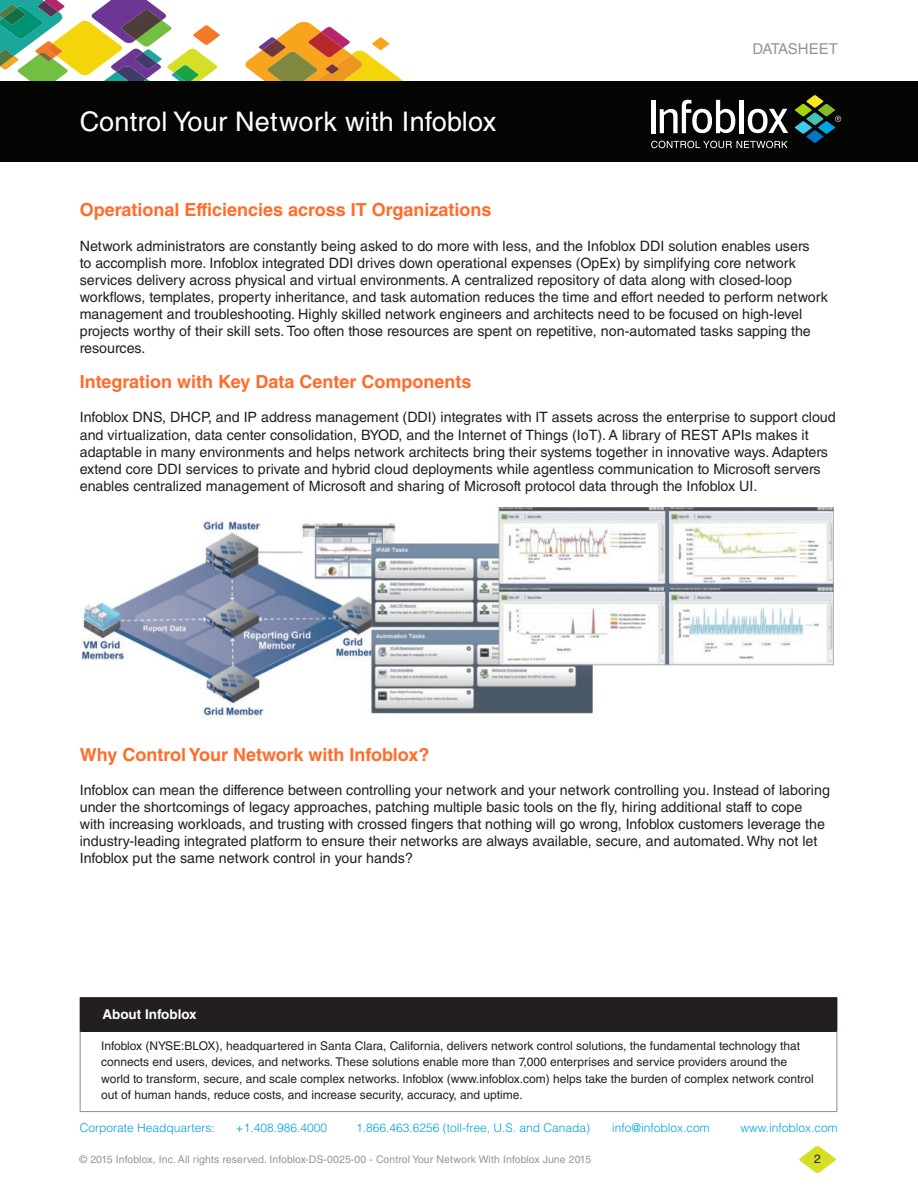
<style>
.page{position:relative;width:918px;height:1188px;background:#fff}
.page>*{position:absolute;margin:0;border:0;box-sizing:border-box;transform-origin:0 0}
.t1{font:27px "Helvetica LT Std";letter-spacing:.01em;color:#fff}
.t2{font:700 18px "Helvetica LT Std";color:#ff6c2b}
.t3{font:15px "Helvetica LT Std";letter-spacing:-.01em;color:#939598}
.t4{font:14.25px/17.1px "Helvetica LT Std";color:#231f20}
.t5{font:700 13.5px "Helvetica LT Std";color:#fff}
.t6{font:12px/16.5px "Helvetica LT Std";color:#231f20}
.t7{font:300 12px "Helvetica LT Std";color:#00a2df}
.t8{font:12px "Helvetica LT Std";color:#231f20}
.t9{font:10.5px "Helvetica LT Std";letter-spacing:.01em;color:#969697}
</style>
<div class="page">
<svg style="left:0;top:0;width:220px;height:81px"></svg>
<svg style="left:245px;top:22px;width:158px;height:59px"></svg>
<div style="left:0;top:81px;width:918px;height:81px;background:#050504"></div>
<svg style="left:799px;top:1146px;width:37px;height:27px"></svg>
<hr style="left:740px;top:100px;width:4px;height:33px;background:#fff">
<hr style="left:651px;top:100px;width:4px;height:33px;background:#fff">
<svg style="left:660px;top:100px;width:75px;height:33px"></svg>
<svg style="left:748px;top:109px;width:40px;height:24px"></svg>
<svg style="left:651px;top:141px;width:137px;height:7px"></svg>
<svg style="left:795px;top:95px;width:46px;height:48px"></svg>
<div style="left:80px;top:998px;width:757px;height:33px;background:#231f20"></div>
<hr style="left:80px;top:1031px;width:1px;height:80px;background:#8f8f8f">
<hr style="left:837px;top:1031px;width:1px;height:80px;background:#8f8f8f">
<hr style="left:80px;top:1111px;width:757px;height:1px;background:#8f8f8f">
<hr style="left:80px;top:997px;width:757px;height:1px;background:#231f20">
<hr style="left:837px;top:998px;width:1px;height:33px;background:#231f20">
<img style="left:81px;top:508px;width:753px;height:211px">
<h1 class="t1" style="left:80px;top:106px;width:418px">Control Your Network with Infoblox</h1>
<p class="t3" style="left:752px;top:41px;width:87px">DATASHEET</p>
<p class="t2" style="left:80px;top:199px;width:413px">Operational Efficiencies across IT Organizations</p>
<p class="t4" style="left:80px;top:237px;width:750px">Network administrators are constantly being asked to do more with less, and the Infoblox DDI solution enables users<br>to accomplish more. Infoblox integrated DDI drives down operational expenses (OpEx) by simplifying core network services delivery across physical and virtual environments. A centralized repository of data along with closed-loop workflows, templates, property inheritance, and task automation reduces the time and effort needed to perform network management and troubleshooting. Highly skilled network engineers and architects need to be focused on high-level projects worthy of their skill sets. Too often those resources are spent on repetitive, non-automated tasks sapping the resources.</p>
<p class="t2" style="left:80px;top:371px;width:393px">Integration with Key Data Center Components</p>
<p class="t4" style="left:80px;top:409px;width:758px">Infoblox DNS, DHCP, and IP address management (DDI) integrates with IT assets across the enterprise to support cloud and virtualization, data center consolidation, BYOD, and the Internet of Things (IoT). A library of REST APIs makes it adaptable in many environments and helps network architects bring their systems together in innovative ways. Adapters extend core DDI services to private and hybrid cloud deployments while agentless communication to Microsoft servers enables centralized management of Microsoft and sharing of Microsoft protocol data through the Infoblox UI.</p>
<p class="t2" style="left:80px;top:744px;width:351px">Why Control Your Network with Infoblox?</p>
<p class="t4" style="left:80px;top:781px;width:752px">Infoblox can mean the difference between controlling your network and your network controlling you. Instead of laboring under the shortcomings of legacy approaches, patching multiple basic tools on the fly, hiring additional staff to cope with increasing workloads, and trusting with crossed fingers that nothing will go wrong, Infoblox customers leverage the industry-leading integrated platform to ensure their networks are always available, secure, and automated. Why not let Infoblox put the same network control in your hands?</p>
<p class="t5" style="left:102px;top:1006px;width:96px">About Infoblox</p>
<p class="t6" style="left:101px;top:1037px;width:714px">Infoblox (NYSE:BLOX), headquartered in Santa Clara, California, delivers network control solutions, the fundamental technology that connects end users, devices, and networks. These solutions enable more than 7,000 enterprises and service providers around the world to transform, secure, and scale complex networks. Infoblox (www.infoblox.com) helps take the burden of complex network control out of human hands, reduce costs, and increase security, accuracy, and uptime.</p>
<p class="t7" style="left:80px;top:1120px;width:136px">Corporate Headquarters:</p>
<p class="t7" style="left:236px;top:1120px;width:93px">+1.408.986.4000</p>
<p class="t7" style="left:356px;top:1120px;width:235px">1.866.463.6256 (toll-free, U.S. and Canada)</p>
<p class="t7" style="left:612px;top:1120px;width:99px">info@infoblox.com</p>
<p class="t7" style="left:741px;top:1120px;width:99px">www.infoblox.com</p>
<p class="t9" style="left:80px;top:1153px;width:513px">© 2015 Infoblox, Inc. All rights reserved. Infoblox-DS-0025-00 - Control Your Network With Infoblox June 2015</p>
<p class="t8" style="left:814px;top:1152px;width:8px">2</p>
</div>
